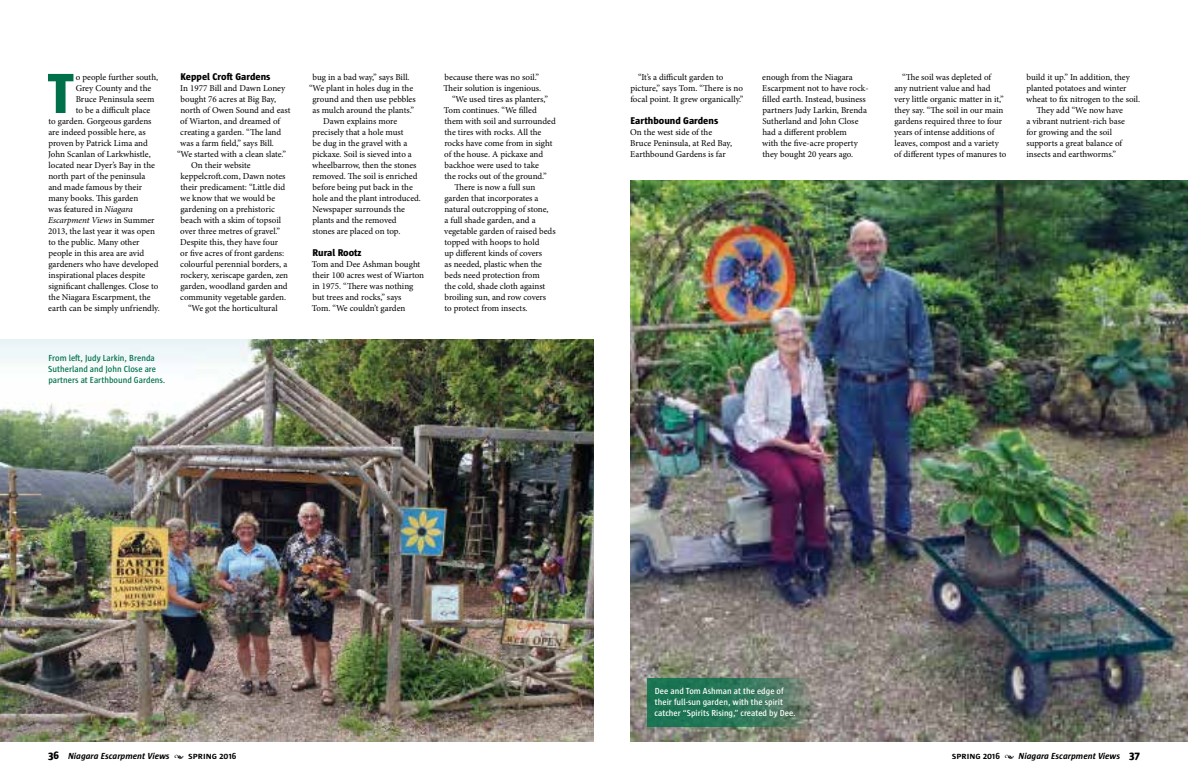
<style>
.page{position:relative;width:1188px;height:783px;background:#fff}
.page>*{position:absolute;margin:0;border:0;box-sizing:border-box;transform-origin:0 0}
.t1{font:800 57.9px "Sun";color:#00704a}
.t2{font:800 10px "Sun";color:#000}
.t3{font:9px/11px "Minion Pro";color:#000}
.t4{font:600 9px/10.8px "Sun";color:#fff;scale:.95 1}
.t5{font:600 9px/10.8px "Sun";color:#00704a;scale:.95 1}
.t6{font:italic 700 9px "Sun";color:#000}
.t7{font:italic 9px "Minion Pro";letter-spacing:-.005em;color:#000}
.s1{font-style:italic}
.s2{font-style:normal}
.s3{font-weight:800;font-style:normal;font-size:11px}
.s4{font-family:"Minion Pro";font-weight:400;font-style:normal}
</style>
<div class="page">
<img style="left:630px;top:180px;width:558px;height:561px">
<img style="left:0;top:339px;width:594px;height:402px">
<svg style="left:647px;top:678px;width:163px;height:49px"></svg>
<h1 class="t1" style="left:47px;top:62px;width:29px">T</h1>
<p class="t3" style="left:76px;top:72px;width:84px">o people further south,</p>
<p class="t3" style="left:76px;top:83px;width:77px">Grey County and the</p>
<p class="t3" style="left:76px;top:94px;width:80px">Bruce Peninsula seem</p>
<p class="t3" style="left:76px;top:105px;width:76px">to be a difficult place</p>
<p class="t3" style="left:49px;top:116px;width:105px">to garden. Gorgeous gardens</p>
<p class="t3" style="left:48px;top:127px;width:99px">are indeed possible here, as</p>
<p class="t3" style="left:49px;top:138px;width:101px">proven by Patrick Lima and</p>
<p class="t3" style="left:48px;top:149px;width:104px">John Scanlan of Larkwhistle,</p>
<p class="t3" style="left:49px;top:160px;width:108px">located near Dyer’s Bay in the</p>
<p class="t3" style="left:48px;top:171px;width:99px">north part of the peninsula</p>
<p class="t3" style="left:48px;top:182px;width:95px">and made famous by their</p>
<p class="t3" style="left:48px;top:193px;width:91px">many books. This garden</p>
<p class="t3" style="left:48px;top:204px;width:86px">was featured in <span class="s1">Niagara</span></p>
<p class="t7" style="left:48px;top:214px;width:108px">Escarpment Views <span class="s2">in Summer</span></p>
<p class="t3" style="left:48px;top:226px;width:108px">2013, the last year it was open</p>
<p class="t3" style="left:49px;top:237px;width:93px">to the public. Many other</p>
<p class="t3" style="left:49px;top:248px;width:97px">people in this area are avid</p>
<p class="t3" style="left:48px;top:259px;width:112px">gardeners who have developed</p>
<p class="t3" style="left:49px;top:270px;width:98px">inspirational places despite</p>
<p class="t3" style="left:48px;top:281px;width:111px">significant challenges. Close to</p>
<p class="t3" style="left:49px;top:292px;width:104px">the Niagara Escarpment, the</p>
<p class="t3" style="left:48px;top:303px;width:113px">earth can be simply unfriendly.</p>
<p class="t2" style="left:181px;top:71px;width:91px">Keppel Croft Gardens</p>
<p class="t3" style="left:180px;top:83px;width:107px">In 1977 Bill and Dawn Loney</p>
<p class="t3" style="left:181px;top:94px;width:97px">bought 76 acres at Big Bay,</p>
<p class="t3" style="left:180px;top:105px;width:112px">north of Owen Sound and east</p>
<p class="t3" style="left:180px;top:116px;width:101px">of Wiarton, and dreamed of</p>
<p class="t3" style="left:180px;top:127px;width:102px">creating a garden. “The land</p>
<p class="t3" style="left:180px;top:138px;width:95px">was a farm field,” says Bill.</p>
<p class="t3" style="left:177px;top:149px;width:111px">“We started with a clean slate.”</p>
<p class="t3" style="left:191px;top:160px;width:61px">On their website</p>
<p class="t3" style="left:181px;top:171px;width:107px">keppelcroft.com, Dawn notes</p>
<p class="t3" style="left:181px;top:182px;width:106px">their predicament: “Little did</p>
<p class="t3" style="left:180px;top:193px;width:97px">we know that we would be</p>
<p class="t3" style="left:180px;top:204px;width:96px">gardening on a prehistoric</p>
<p class="t3" style="left:181px;top:215px;width:102px">beach with a skim of topsoil</p>
<p class="t3" style="left:180px;top:226px;width:101px">over three metres of gravel.”</p>
<p class="t3" style="left:180px;top:237px;width:99px">Despite this, they have four</p>
<p class="t3" style="left:180px;top:248px;width:106px">or five acres of front gardens:</p>
<p class="t3" style="left:180px;top:259px;width:108px">colourful perennial borders, a</p>
<p class="t3" style="left:180px;top:270px;width:109px">rockery, xeriscape garden, zen</p>
<p class="t3" style="left:180px;top:281px;width:109px">garden, woodland garden and</p>
<p class="t3" style="left:180px;top:292px;width:107px">community vegetable garden.</p>
<p class="t3" style="left:188px;top:303px;width:91px">“We got the horticultural</p>
<p class="t5" style="left:48px;top:353px;width:125px">From left, Judy Larkin, Brenda<br>Sutherland and John Close are partners at Earthbound Gardens.</p>
<p class="t3" style="left:313px;top:72px;width:99px">bug in a bad way,” says Bill.</p>
<p class="t3" style="left:309px;top:83px;width:106px">“We plant in holes dug in the</p>
<p class="t3" style="left:312px;top:94px;width:105px">ground and then use pebbles</p>
<p class="t3" style="left:312px;top:105px;width:103px">as mulch around the plants.”</p>
<p class="t3" style="left:323px;top:116px;width:75px">Dawn explains more</p>
<p class="t3" style="left:313px;top:127px;width:92px">precisely that a hole must</p>
<p class="t3" style="left:313px;top:138px;width:96px">be dug in the gravel with a</p>
<p class="t3" style="left:313px;top:149px;width:101px">pickaxe. Soil is sieved into a</p>
<p class="t3" style="left:312px;top:160px;width:106px">wheelbarrow, then the stones</p>
<p class="t3" style="left:312px;top:171px;width:107px">removed. The soil is enriched</p>
<p class="t3" style="left:313px;top:182px;width:102px">before being put back in the</p>
<p class="t3" style="left:313px;top:193px;width:110px">hole and the plant introduced.</p>
<p class="t3" style="left:312px;top:204px;width:94px">Newspaper surrounds the</p>
<p class="t3" style="left:313px;top:215px;width:86px">plants and the removed</p>
<p class="t3" style="left:312px;top:226px;width:89px">stones are placed on top.</p>
<p class="t2" style="left:313px;top:247px;width:51px">Rural Rootz</p>
<p class="t3" style="left:312px;top:259px;width:114px">Tom and Dee Ashman bought their 100 acres west of Wiarton in 1975. “There was nothing but trees and rocks,” says<br>Tom. “We couldn’t garden</p>
<p class="t3" style="left:445px;top:72px;width:96px">because there was no soil.”</p>
<p class="t3" style="left:444px;top:83px;width:99px">Their solution is ingenious.</p>
<p class="t3" style="left:452px;top:94px;width:97px">“We used tires as planters,”</p>
<p class="t3" style="left:444px;top:105px;width:94px">Tom continues. “We filled</p>
<p class="t3" style="left:444px;top:116px;width:113px">them with soil and surrounded</p>
<p class="t3" style="left:444px;top:127px;width:98px">the tires with rocks. All the</p>
<p class="t3" style="left:444px;top:138px;width:110px">rocks have come from in sight</p>
<p class="t3" style="left:444px;top:149px;width:100px">of the house. A pickaxe and</p>
<p class="t3" style="left:445px;top:160px;width:96px">backhoe were used to take</p>
<p class="t3" style="left:444px;top:171px;width:104px">the rocks out of the ground.”</p>
<p class="t3" style="left:455px;top:182px;width:82px">There is now a full sun</p>
<p class="t3" style="left:444px;top:193px;width:96px">garden that incorporates a</p>
<p class="t3" style="left:444px;top:204px;width:106px">natural outcropping of stone,</p>
<p class="t3" style="left:444px;top:215px;width:93px">a full shade garden, and a</p>
<p class="t3" style="left:444px;top:226px;width:113px">vegetable garden of raised beds</p>
<p class="t3" style="left:444px;top:237px;width:97px">topped with hoops to hold</p>
<p class="t3" style="left:444px;top:248px;width:99px">up different kinds of covers</p>
<p class="t3" style="left:444px;top:259px;width:99px">as needed, plastic when the</p>
<p class="t3" style="left:445px;top:270px;width:97px">beds need protection from</p>
<p class="t3" style="left:444px;top:281px;width:102px">the cold, shade cloth against</p>
<p class="t3" style="left:445px;top:292px;width:103px">broiling sun, and row covers</p>
<p class="t3" style="left:444px;top:303px;width:85px">to protect from insects.</p>
<p class="t3" style="left:630px;top:72px;width:115px;text-indent:8px">“It’s a difficult garden to picture,” says Tom. “There is no focal point. It grew organically.”</p>
<p class="t2" style="left:631px;top:115px;width:89px">Earthbound Gardens</p>
<p class="t3" style="left:630px;top:127px;width:103px">On the west side of the<br>Bruce Peninsula, at Red Bay,<br>Earthbound Gardens is far</p>
<p class="t3" style="left:762px;top:72px;width:108px">enough from the Niagara<br>Escarpment not to have rock&shy;filled earth. Instead, business partners Judy Larkin, Brenda<br>Sutherland and John Close had a different problem<br>with the five-acre property they bought 20 years ago.</p>
<p class="t3" style="left:894px;top:72px;width:114px;text-indent:8px">“The soil was depleted of<br>any nutrient value and had very little organic matter in it,” they say. “The soil in our main gardens required three to four years of intense additions of leaves, compost and a variety of different types of manures to</p>
<p class="t3" style="left:1027px;top:72px;width:105px">build it up.” In addition, they</p>
<p class="t3" style="left:1026px;top:83px;width:102px">planted potatoes and winter</p>
<p class="t3" style="left:1026px;top:94px;width:115px">wheat to fix nitrogen to the soil.</p>
<p class="t3" style="left:1037px;top:105px;width:88px">They add “We now have</p>
<p class="t3" style="left:1026px;top:116px;width:100px">a vibrant nutrient-rich base</p>
<p class="t3" style="left:1026px;top:127px;width:87px">for growing and the soil</p>
<p class="t3" style="left:1026px;top:138px;width:97px">supports a great balance of</p>
<p class="t3" style="left:1026px;top:149px;width:91px">insects and earthworms.”</p>
<p class="t4" style="left:655px;top:686px;width:150px">Dee and Tom Ashman at the edge of their full-sun garden, with the spirit catcher “Spirits Rising,” created by Dee.</p>
<p class="t6" style="left:48px;top:751px;width:190px"><span class="s3">36</span> Niagara Escarpment Views <span class="s4">•</span> <span class="s2">spring 2016</span></p>
<p class="t6" style="left:952px;top:751px;width:190px"><span class="s2">spring 2016</span> <span class="s4">•</span> Niagara Escarpment Views <span class="s3">37</span></p>
</div>
